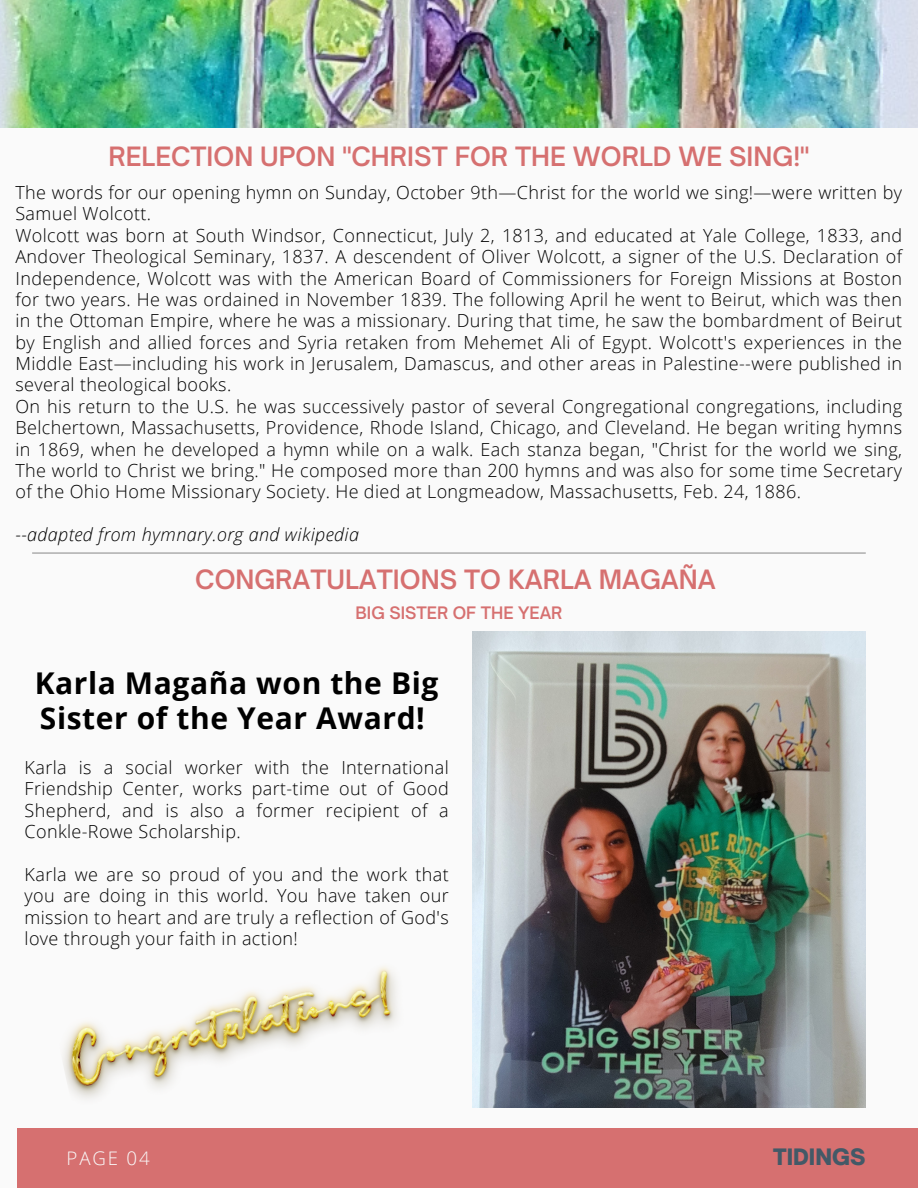
<style>
.page{position:relative;width:918px;height:1188px;background:#fafafa}
.page>*{position:absolute;margin:0;border:0;box-sizing:border-box;transform-origin:0 0}
.t1{font:700 30px/34.8px "Open Sans";letter-spacing:.02em;color:#000}
.t2{font:600 25.5px "Open Sauce One";color:#d67070}
.t3{font:900 21.6px "Open Sauce One";color:#435967}
.t4{font:300 18.75px "Open Sans";letter-spacing:.1em;color:#fafafa}
.t5{font:300 18px/21.3px "Open Sans";letter-spacing:.02em;color:#000;text-align:justify}
.t6{font:italic 300 18px "Open Sans";letter-spacing:.02em;color:#000}
.t7{font:600 16.5px "Open Sauce One";color:#d67070}
</style>
<div class="page">
<img style="left:0;top:0;width:918px;height:127px">
<div style="left:17px;top:1128px;width:901px;height:60px;background:#d67070"></div>
<hr style="left:32px;top:552px;width:834px;height:2px;background:#939393">
<img style="left:472px;top:631px;width:394px;height:476px">
<img style="left:63px;top:967px;width:334px;height:132px">
<p class="t2" style="left:109px;top:140px;width:702px">RELECTION UPON "CHRIST FOR THE WORLD WE SING!"</p>
<p class="t5" style="left:15px;top:181px;width:888px">The words for our opening hymn on Sunday, October 9th—Christ for the world we sing!—were written by<br>Samuel Wolcott.</p>
<p class="t5" style="left:15px;top:224px;width:888px">Wolcott was born at South Windsor, Connecticut, July 2, 1813, and educated at Yale College, 1833, and Andover Theological Seminary, 1837. A descendent of Oliver Wolcott, a signer of the U.S. Declaration of Independence, Wolcott was with the American Board of Commissioners for Foreign Missions at Boston for two years. He was ordained in November 1839. The following April he went to Beirut, which was then in the Ottoman Empire, where he was a missionary. During that time, he saw the bombardment of Beirut by English and allied forces and Syria retaken from Mehemet Ali of Egypt. Wolcott's experiences in the Middle East—including his work in Jerusalem, Damascus, and other areas in Palestine--were published in several theological books.</p>
<p class="t5" style="left:15px;top:395px;width:888px">On his return to the U.S. he was successively pastor of several Congregational congregations, including Belchertown, Massachusetts, Providence, Rhode Island, Chicago, and Cleveland. He began writing hymns in 1869, when he developed a hymn while on a walk. Each stanza began, "Christ for the world we sing, The world to Christ we bring." He composed more than 200 hymns and was also for some time Secretary of the Ohio Home Missionary Society. He died at Longmeadow, Massachusetts, Feb. 24, 1886.</p>
<p class="t6" style="left:15px;top:522px;width:345px">--adapted from hymnary.org and wikipedia</p>
<p class="t2" style="left:195px;top:563px;width:522px">CONGRATULATIONS TO KARLA MAGAÑA</p>
<p class="t7" style="left:355px;top:602px;width:208px">BIG SISTER OF THE YEAR</p>
<p class="t1" style="left:35px;top:665px;width:405px">Karla Magaña won the Big<br>Sister of the Year Award!</p>
<p class="t5" style="left:25px;top:756px;width:426px">Karla is a social worker with the International Friendship Center, works part-time out of Good Shepherd, and is also a former recipient of a Conkle-Rowe Scholarship.</p>
<p class="t5" style="left:25px;top:863px;width:426px">Karla we are so proud of you and the work that you are doing in this world. You have taken our mission to heart and are truly a reflection of God's love through your faith in action!</p>
<p class="t4" style="left:67px;top:1145px;width:85px">PAGE 04</p>
<p class="t3" style="left:773px;top:1144px;width:94px">TIDINGS</p>
</div>
